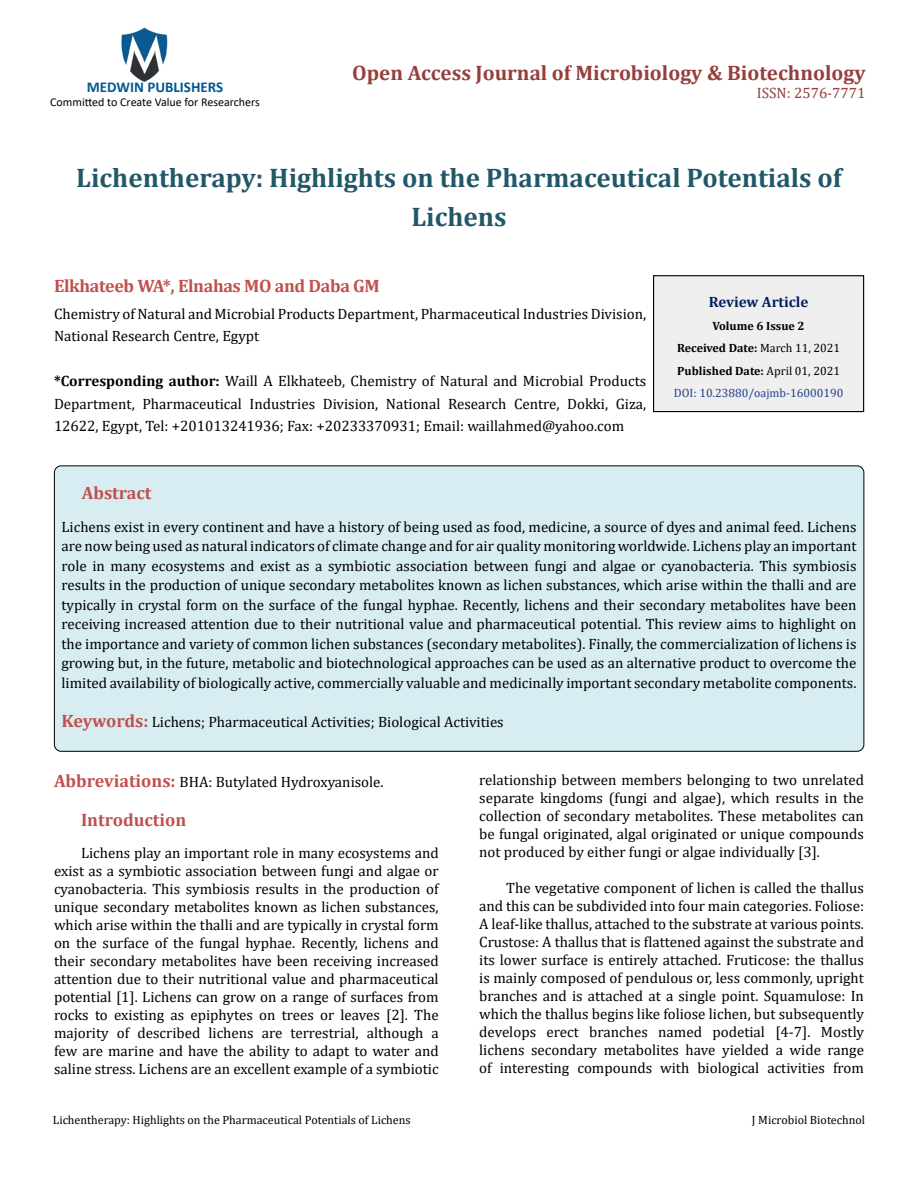
<style>
.page{position:relative;width:918px;height:1188px;background:#fff}
.page>*{position:absolute;margin:0;border:0;box-sizing:border-box;transform-origin:0 0}
.t1{font:700 27px/39px "Cambria";color:#215868;text-align:center}
.t2{font:700 21px "Cambria";color:#953f3c}
.t3{font:700 18px "Cambria";letter-spacing:-.02em;color:#c0504d}
.t4{font:700 18px "Cambria";color:#c0504d}
.t5{font:15px/18px "Cambria";color:#000;text-align:justify}
.t6{font:700 15px "Calibri";color:#005991}
.t7{font:15px "Cambria";color:#953f3c}
.t8{font:700 15px "Cambria";color:#002060}
.t9{font:700 12px/22.5px "Cambria";color:#000;text-align:center}
.t10{font:12px "Cambria";color:#000}
.t11{font:12px "Calibri";color:#000}
.s1{font-weight:700}
.s2{font-weight:400}
.s3{font-weight:400;color:#25408f}
.s4{font-weight:700;font-size:18px;color:#c0504d}
</style>
<div class="page">
<img style="left:121px;top:27px;width:47px;height:55px">
<div style="left:654px;top:276px;width:210px;height:136px;background:#efefef"></div>
<div style="left:653px;top:275px;width:211px;height:137px;border:1px solid #000"></div>
<div style="left:54px;top:466px;width:810px;height:285px;background:#d8edf2;border-radius:7px"></div>
<p class="t6" style="left:87px;top:76px;width:138px">MEDWIN PUBLISHERS</p>
<p class="t11" style="left:50px;top:94px;width:211px">Committed to Create Value for Researchers</p>
<h2 class="t2" style="left:352px;top:58px;width:515px">Open Access Journal of Microbiology &amp; Biotechnology</h2>
<p class="t7" style="left:757px;top:84px;width:110px">ISSN: 2576-7771</p>
<h1 class="t1" style="left:76px;top:158px;width:767px">Lichentherapy: Highlights on the Pharmaceutical Potentials of<br>Lichens</h1>
<p class="t3" style="left:54px;top:273px;width:327px">Elkhateeb WA*, Elnahas MO and Daba GM</p>
<p class="t5" style="left:54px;top:302px;width:594px;line-height:22.5px">Chemistry of Natural and Microbial Products Department, Pharmaceutical Industries Division,<br>National Research Centre, Egypt</p>
<p class="t5" style="left:54px;top:370px;width:594px;line-height:22.5px"><span class="s1">*Corresponding author:</span> Waill A Elkhateeb, Chemistry of Natural and Microbial Products Department, Pharmaceutical Industries Division, National Research Centre, Dokki, Giza, 12622, Egypt, Tel: +201013241936; Fax: +20233370931; Email: waillahmed@yahoo.com</p>
<p class="t8" style="left:709px;top:292px;width:101px">Review Article</p>
<p class="t9" style="left:674px;top:314px;width:171px">Volume 6 Issue 2<br>Received Date: <span class="s2">March 11, 2021<br></span>Published Date: <span class="s2">April 01, 2021<br></span><span class="s3">DOI: 10.23880/oajmb-16000190</span></p>
<p class="t4" style="left:82px;top:480px;width:71px">Abstract</p>
<p class="t5" style="left:62px;top:517px;width:797px;line-height:19.5px">Lichens exist in every continent and have a history of being used as food, medicine, a source of dyes and animal feed. Lichens are now being used as natural indicators of climate change and for air quality monitoring worldwide. Lichens play an important role in many ecosystems and exist as a symbiotic association between fungi and algae or cyanobacteria. This symbiosis results in the production of unique secondary metabolites known as lichen substances, which arise within the thalli and are typically in crystal form on the surface of the fungal hyphae. Recently, lichens and their secondary metabolites have been receiving increased attention due to their nutritional value and pharmaceutical potential. This review aims to highlight on the importance and variety of common lichen substances (secondary metabolites). Finally, the commercialization of lichens is growing but, in the future, metabolic and biotechnological approaches can be used as an alternative product to overcome the limited availability of biologically active, commercially valuable and medicinally important secondary metabolite components.</p>
<p class="t5" style="left:62px;top:713px;width:444px"><span class="s4">Keywords:</span> Lichens; Pharmaceutical Activities; Biological Activities</p>
<p class="t5" style="left:54px;top:773px;width:331px"><span class="s4">Abbreviations:</span> BHA: Butylated Hydroxyanisole.</p>
<p class="t4" style="left:81px;top:807px;width:107px">Introduction</p>
<p class="t5" style="left:54px;top:844px;width:386px;text-indent:27px">Lichens play an important role in many ecosystems and exist as a symbiotic association between fungi and algae or cyanobacteria. This symbiosis results in the production of unique secondary metabolites known as lichen substances, which arise within the thalli and are typically in crystal form on the surface of the fungal hyphae. Recently, lichens and their secondary metabolites have been receiving increased attention due to their nutritional value and pharmaceutical potential [1]. Lichens can grow on a range of surfaces from rocks to existing as epiphytes on trees or leaves [2]. The majority of described lichens are terrestrial, although a few are marine and have the ability to adapt to water and saline stress. Lichens are an excellent example of a symbiotic</p>
<p class="t5" style="left:479px;top:771px;width:386px">relationship between members belonging to two unrelated separate kingdoms (fungi and algae), which results in the collection of secondary metabolites. These metabolites can be fungal originated, algal originated or unique compounds not produced by either fungi or algae individually [3].</p>
<p class="t5" style="left:479px;top:879px;width:386px;text-indent:27px">The vegetative component of lichen is called the thallus and this can be subdivided into four main categories. Foliose:<br>A leaf-like thallus, attached to the substrate at various points.<br>Crustose: A thallus that is flattened against the substrate and its lower surface is entirely attached. Fruticose: the thallus is mainly composed of pendulous or, less commonly, upright branches and is attached at a single point. Squamulose: In which the thallus begins like foliose lichen, but subsequently develops erect branches named podetial [4-7]. Mostly lichens secondary metabolites have yielded a wide range of interesting compounds with biological activities from</p>
<p class="t10" style="left:53px;top:1113px;width:359px">Lichentherapy: Highlights on the Pharmaceutical Potentials of Lichens</p>
<p class="t10" style="left:752px;top:1113px;width:115px">J Microbiol Biotechnol</p>
</div>
